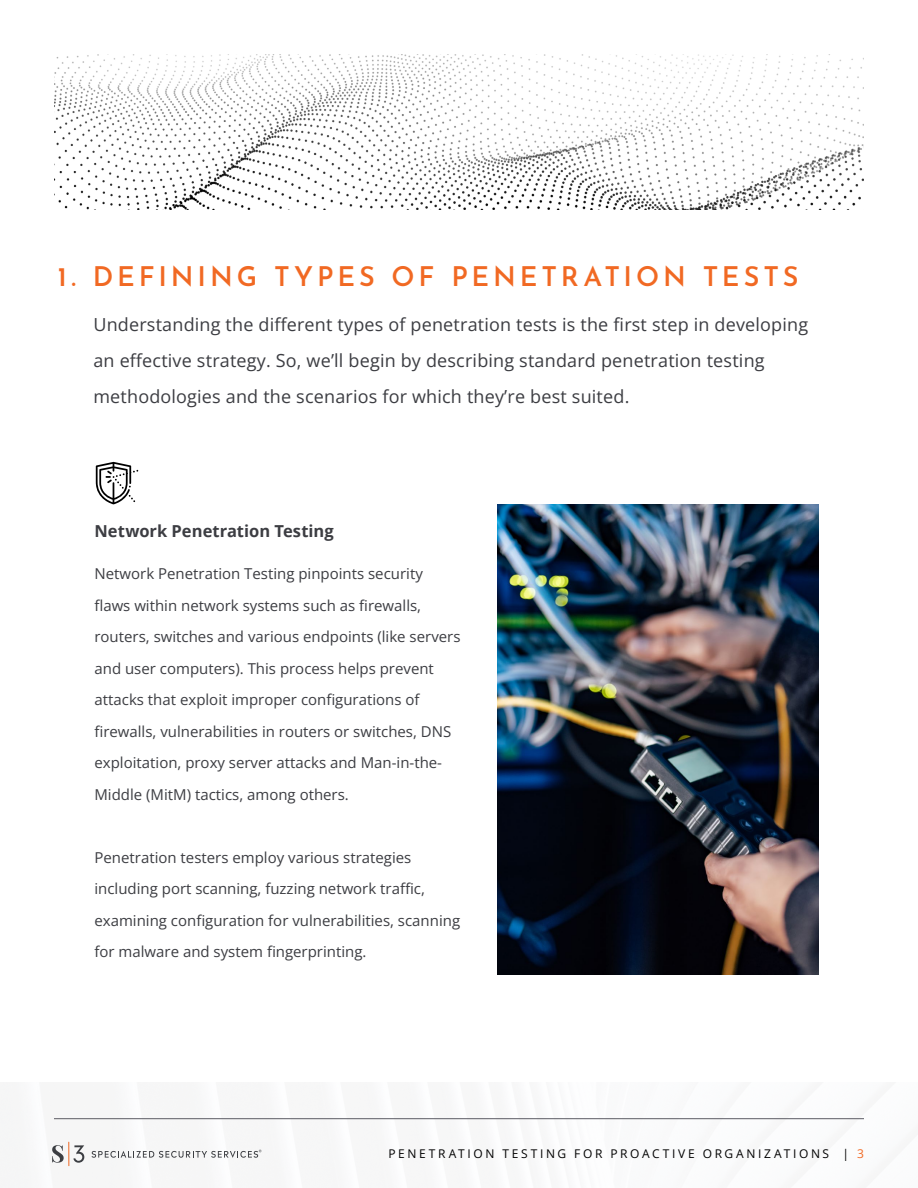
<style>
.page{position:relative;width:918px;height:1188px;background:#fff}
.page>*{position:absolute;margin:0;border:0;box-sizing:border-box;transform-origin:0 0}
.t1{font:600 27px "Josefin Sans";letter-spacing:.145em;color:#f16923}
.t2{font:18px/36px "Open Sans";letter-spacing:.01em;color:#3c3d42}
.t3{font:700 16.5px "Open Sans";color:#3c3d42}
.t4{font:15px/31.5px "Open Sans";color:#3c3d42}
.t5{font:12px "Open Sans";letter-spacing:.22em;color:#000}
.s1{color:#f16923}
</style>
<div class="page">
<svg style="left:52px;top:1142px;width:32px;height:24px"></svg>
<svg style="left:92px;top:1150px;width:170px;height:8px"></svg>
<hr style="left:54px;top:1118px;width:810px;height:1px;background:#5b5b63">
<img style="left:54px;top:54px;width:810px;height:156px">
<img style="left:498px;top:504px;width:321px;height:471px">
<svg style="left:96px;top:462px;width:42px;height:42px"></svg>
<h1 class="t1" style="left:58px;top:253px;width:742px">1. DEFINING TYPES OF PENETRATION TESTS</h1>
<p class="t2" style="left:93px;top:306px;width:716px">Understanding the different types of penetration tests is the first step in developing an effective strategy. So, we’ll begin by describing standard penetration testing methodologies and the scenarios for which they’re best suited.</p>
<p class="t3" style="left:94px;top:520px;width:241px">Network Penetration Testing</p>
<p class="t4" style="left:94px;top:558px;width:368px">Network Penetration Testing pinpoints security flaws within network systems such as firewalls, routers, switches and various endpoints (like servers and user computers). This process helps prevent attacks that exploit improper configurations of firewalls, vulnerabilities in routers or switches, DNS exploitation, proxy server attacks and Man-in-the-Middle (MitM) tactics, among others.</p>
<p class="t4" style="left:94px;top:841px;width:367px">Penetration testers employ various strategies including port scanning, fuzzing network traffic, examining configuration for vulnerabilities, scanning for malware and system fingerprinting.</p>
<p class="t5" style="left:389px;top:1145px;width:477px">PENETRATION TESTING FOR PROACTIVE ORGANIZATIONS | <span class="s1">3</span></p>
</div>
